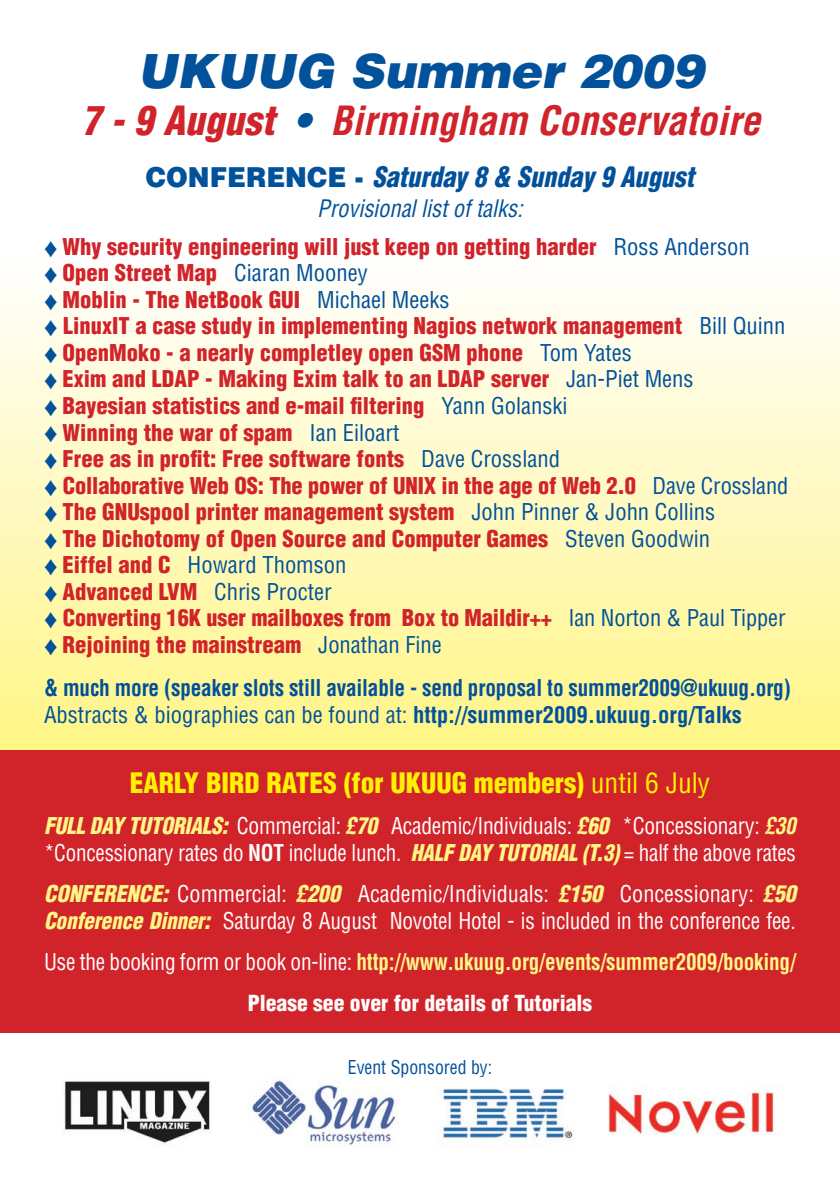
<style>
.page{position:relative;width:840px;height:1191px;background:#fff}
.page>*{position:absolute;margin:0;border:0;box-sizing:border-box;transform-origin:0 0}
.t1{font:italic 900 47.2px "Helvetica";color:#01519b}
.t2{font:italic 700 condensed 39.2px "Helvetica";color:#d1232a}
.t3{font:900 condensed 27.6px "Helvetica";color:#fff101}
.t4{font:italic 900 condensed 27.6px "Helvetica";color:#01519b;scale:.95 1}
.t5{font:italic condensed 23.6px "Helvetica";color:#01519b;scale:.95 1}
.t6{font:900 condensed 22.6px/26.6px "Helvetica";color:#d1232a}
.t7{font:condensed 22.6px/27.2px "Helvetica";letter-spacing:-.01em;color:#fff;scale:.95 1}
.t8{font:condensed 22.6px/27.2px "Helvetica";letter-spacing:-.01em;color:#fff}
.t9{font:700 condensed 22.6px/26.6px "Helvetica";letter-spacing:-.01em;color:#01519b;scale:.94 1}
.t10{font:700 condensed 22.6px "Helvetica";letter-spacing:-.01em;color:#fff685;scale:.94 1}
.t11{font:900 condensed 21.6px "Helvetica";color:#fff}
.t12{font:condensed 18.6px "Helvetica";color:#01519b;scale:.95 1}
.s1{font-weight:900}
.s2{font-weight:900;color:#01519b}
.s3{font-style:normal;font-stretch:normal}
.s4{color:#01519b}
.s5{font-weight:400;color:#01519b}
.s6{font-weight:400}
.s7{font-weight:900;font-style:italic;color:#fff685}
.s8{font-weight:700;font-style:italic;color:#fff685}
.s9{font-weight:700}
.s10{font-weight:400;color:#fff}
</style>
<div class="page">
<div style="left:0;top:457px;width:839px;height:575px;background:#d1232a"></div>
<svg style="left:0;top:296px;width:839px;height:453px"></svg>
<img style="left:442px;top:1088px;width:132px;height:53px">
<img style="left:64px;top:1081px;width:146px;height:64px">
<img style="left:608px;top:1092px;width:167px;height:43px">
<img style="left:252px;top:1080px;width:145px;height:67px">
<h1 class="t1" style="left:137px;top:40px;width:567px">UKUUG Summer 2009</h1>
<h2 class="t2" style="left:81px;top:97px;width:680px"><span class="s1">7 - 9 August</span> <span class="s2">•</span> Birmingham Conservatoire</h2>
<p class="t4" style="left:146px;top:160px;width:578px"><span class="s3">CONFERENCE -</span> Saturday 8 &amp; Sunday 9 August</p>
<p class="t5" style="left:317px;top:193px;width:217px">Provisional list of talks:</p>
<p class="t6" style="left:44px;top:233px;width:745px"><span class="s4">♦</span> Why security engineering will just keep on getting harder <span class="s5">Ross Anderson<br></span><span class="s4">♦</span> Open Street Map <span class="s5">Ciaran Mooney<br></span><span class="s4">♦</span> Moblin - The NetBook GUI <span class="s5">Michael Meeks<br></span><span class="s4">♦</span> LinuxIT a case study in implementing Nagios network management <span class="s5">Bill Quinn </span><span class="s4">♦</span> OpenMoko - a nearly completley open GSM phone <span class="s5">Tom Yates<br></span><span class="s4">♦</span> Exim and LDAP - Making Exim talk to an LDAP server <span class="s5">Jan-Piet Mens<br></span><span class="s4">♦</span> Bayesian statistics and e-mail filtering <span class="s5">Yann Golanski<br></span><span class="s4">♦</span> Winning the war of spam <span class="s5">Ian Eiloart<br></span><span class="s4">♦</span> Free as in profit: Free software fonts <span class="s5">Dave Crossland<br></span><span class="s4">♦</span> Collaborative Web OS: The power of UNIX in the age of Web 2.0 <span class="s5">Dave Crossland </span><span class="s4">♦</span> The GNUspool printer management system <span class="s5">John Pinner &amp; John Collins<br></span><span class="s4">♦</span> The Dichotomy of Open Source and Computer Games <span class="s5">Steven Goodwin<br></span><span class="s4">♦</span> Eiffel and C <span class="s5">Howard Thomson<br></span><span class="s4">♦</span> Advanced LVM <span class="s5">Chris Procter<br></span><span class="s4">♦</span> Converting 16K user mailboxes from Box to Maildir++ <span class="s5">Ian Norton &amp; Paul Tipper </span><span class="s4">♦</span> Rejoining the mainstream <span class="s5">Jonathan Fine</span></p>
<p class="t9" style="left:44px;top:674px;width:795px">&amp; much more (speaker slots still available - send proposal to summer2009@ukuug.org)<br><span class="s6">Abstracts &amp; biographies can be found at:</span> http://summer2009.ukuug.org/Talks</p>
<p class="t3" style="left:130px;top:766px;width:581px">EARLY BIRD RATES (for UKUUG members) <span class="s6">until 6 July</span></p>
<p class="t7" style="left:44px;top:811px;width:792px"><span class="s7">FULL DAY TUTORIALS:</span> Commercial: <span class="s7">£70</span> Academic/Individuals: <span class="s7">£60</span> *Concessionary: <span class="s8">£30 </span>*Concessionary rates do <span class="s9">NOT</span> include lunch. <span class="s7">HALF DAY TUTORIAL (T.3)</span> = half the above rates</p>
<p class="t8" style="left:44px;top:879px;width:753px"><span class="s7">CONFERENCE:</span> Commercial: <span class="s7">£200</span> Academic/Individuals: <span class="s7">£150</span> Concessionary: <span class="s7">£50<br>Conference Dinner:</span> Saturday 8 August Novotel Hotel - is included in the conference fee.</p>
<p class="t10" style="left:44px;top:948px;width:801px"><span class="s10">Use the booking form or book on-line:</span> http://www.ukuug.org/events/summer2009/booking/</p>
<p class="t11" style="left:248px;top:990px;width:346px">Please see over for details of Tutorials</p>
<p class="t12" style="left:347px;top:1056px;width:153px">Event Sponsored by:</p>
</div>
